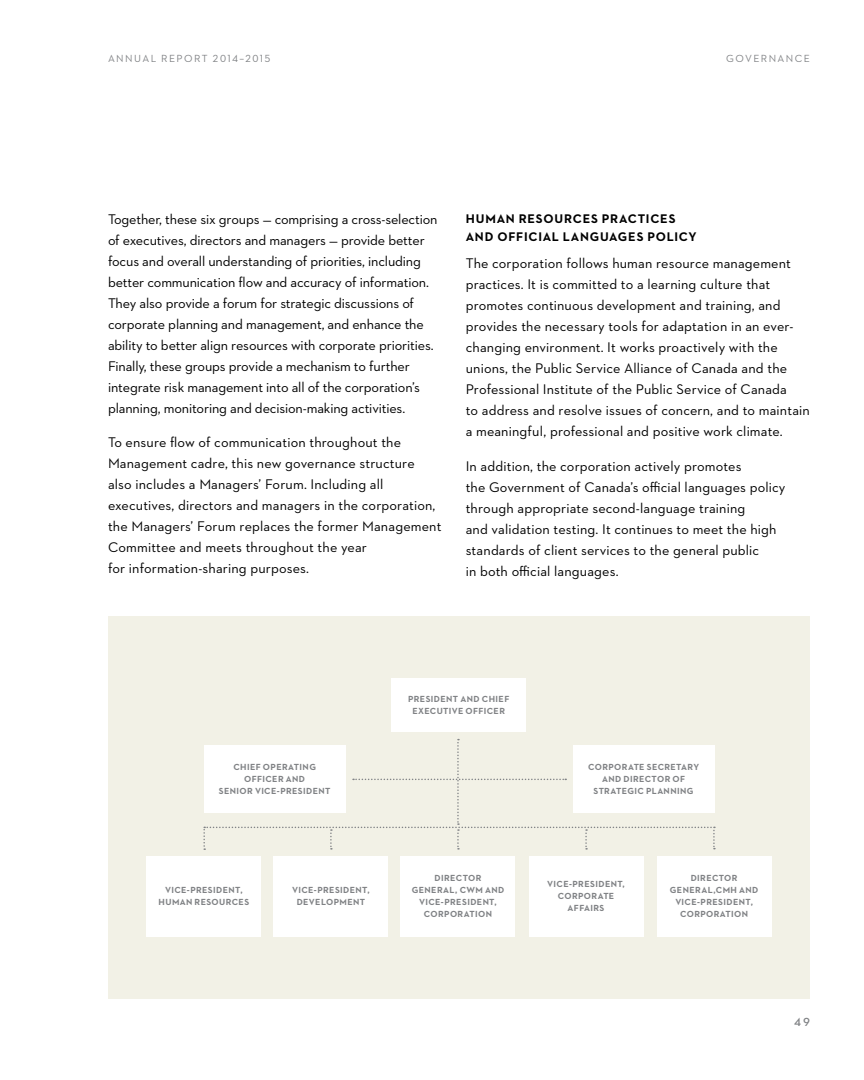
<style>
.page{position:relative;width:864px;height:1080px;background:#fff}
.page>*{position:absolute;margin:0;border:0;box-sizing:border-box;transform-origin:0 0}
.t1{font:14.25px/21px "Neutraface 2 Text";letter-spacing:.01em;color:#000}
.t2{font:14.25px/21px "Neutraface 2 Text";letter-spacing:-.01em;color:#000}
.t3{font:700 12.75px/18px "Neutraface 2 Text";letter-spacing:.06em;color:#000}
.t4{font:600 12px "Neutraface 2 Text";color:#808285}
.t5{font:10.5px "Neutraface 2 Text";letter-spacing:.135em;color:#808285}
.t6{font:700 9px/12px "Neutraface 2 Text";letter-spacing:.045em;color:#808285;text-align:center}
</style>
<div class="page">
<div style="left:108px;top:616px;width:702px;height:383px;background:#f2f1e6"></div>
<div style="left:391px;top:678px;width:135px;height:54px;background:#fff"></div>
<div style="left:401px;top:856px;width:114px;height:81px;background:#fff"></div>
<div style="left:274px;top:856px;width:114px;height:81px;background:#fff"></div>
<div style="left:146px;top:856px;width:115px;height:81px;background:#fff"></div>
<div style="left:529px;top:856px;width:114px;height:81px;background:#fff"></div>
<div style="left:657px;top:856px;width:115px;height:81px;background:#fff"></div>
<svg style="left:203px;top:739px;width:512px;height:111px"></svg>
<p class="t5" style="left:108px;top:52px;width:164px">ANNUAL REPORT 2014–2015</p>
<p class="t5" style="left:726px;top:52px;width:85px">GOVERNANCE</p>
<p class="t2" style="left:108px;top:208px;width:331px">Together, these six groups — comprising a cross-selection of executives, directors and managers — provide better focus and overall understanding of priorities, including better communication flow and accuracy of information.<br>They also provide a forum for strategic discussions of corporate planning and management, and enhance the ability to better align resources with corporate priorities.<br>Finally, these groups provide a mechanism to further integrate risk management into all of the corporation’s planning, monitoring and decision-making activities.</p>
<p class="t1" style="left:108px;top:432px;width:335px">To ensure flow of communication throughout the Management cadre, this new governance structure also includes a Managers’ Forum. Including all executives, directors and managers in the corporation, the Managers’ Forum replaces the former Management Committee and meets throughout the year<br>for information-sharing purposes.</p>
<p class="t3" style="left:466px;top:209px;width:232px">HUMAN RESOURCES PRACTICES<br>AND OFFICIAL LANGUAGES POLICY</p>
<p class="t1" style="left:466px;top:253px;width:346px">The corporation follows human resource management practices. It is committed to a learning culture that promotes continuous development and training, and provides the necessary tools for adaptation in an ever&shy;changing environment. It works proactively with the unions, the Public Service Alliance of Canada and the Professional Institute of the Public Service of Canada<br>to address and resolve issues of concern, and to maintain a meaningful, professional and positive work climate.</p>
<p class="t1" style="left:466px;top:455px;width:321px">In addition, the corporation actively promotes<br>the Government of Canada’s official languages policy through appropriate second-language training<br>and validation testing. It continues to meet the high standards of client services to the general public<br>in both official languages.</p>
<p class="t6" style="left:219px;top:761px;width:113px">CHIEF OPERATING<br>OFFICER AND<br>SENIOR VICE-PRESIDENT</p>
<p class="t6" style="left:408px;top:692px;width:103px">PRESIDENT AND CHIEF<br>EXECUTIVE OFFICER</p>
<p class="t6" style="left:588px;top:761px;width:112px">CORPORATE SECRETARY<br>AND DIRECTOR OF<br>STRATEGIC PLANNING</p>
<p class="t6" style="left:158px;top:884px;width:92px">VICE-PRESIDENT,<br>HUMAN RESOURCES</p>
<p class="t6" style="left:547px;top:878px;width:79px">VICE-PRESIDENT,<br>CORPORATE<br>AFFAIRS</p>
<p class="t6" style="left:670px;top:872px;width:90px">DIRECTOR<br>GENERAL,CMH AND<br>VICE-PRESIDENT,<br>CORPORATION</p>
<p class="t6" style="left:412px;top:872px;width:94px">DIRECTOR<br>GENERAL, CWM AND<br>VICE-PRESIDENT,<br>CORPORATION</p>
<p class="t6" style="left:292px;top:884px;width:79px">VICE-PRESIDENT,<br>DEVELOPMENT</p>
<p class="t4" style="left:794px;top:1014px;width:17px">49</p>
</div>
